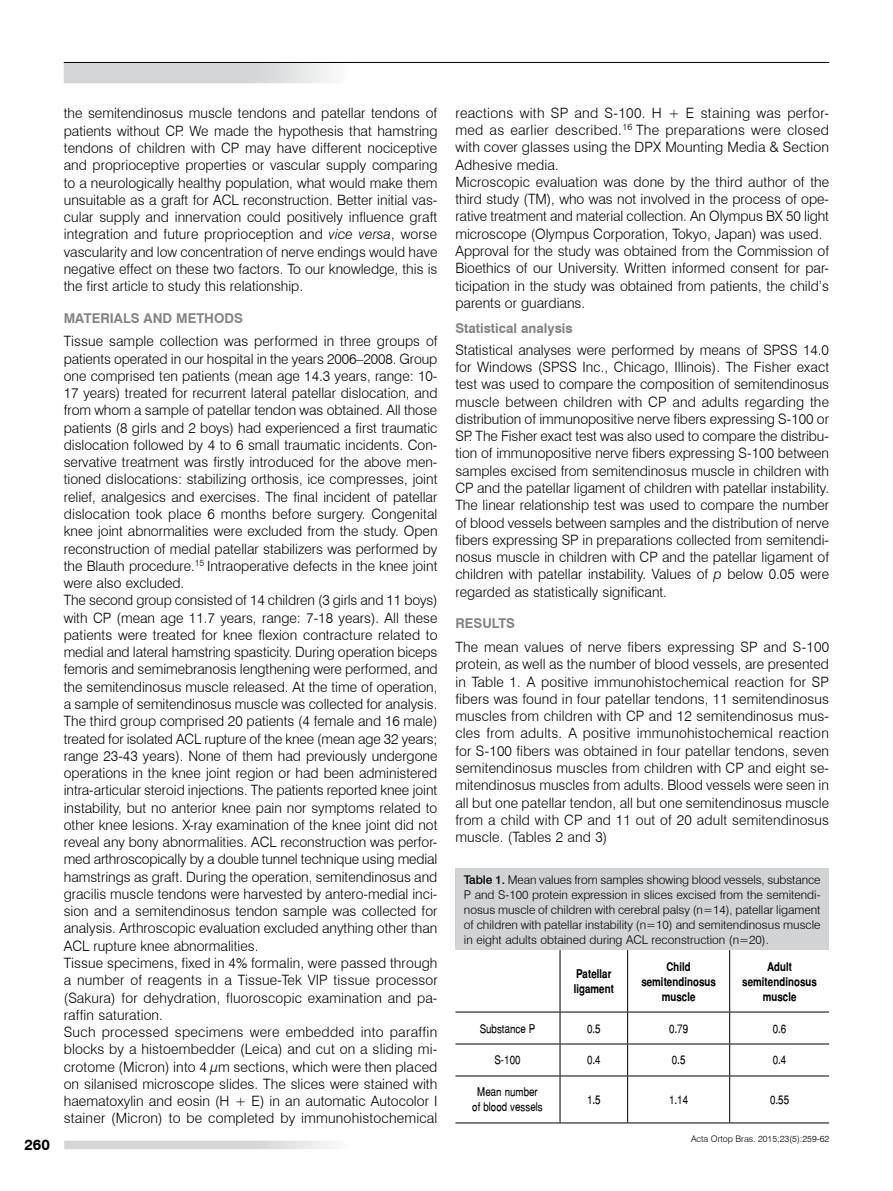
<style>
.page{position:relative;width:893px;height:1191px;background:#fff}
.page>*{position:absolute;margin:0;border:0;box-sizing:border-box;transform-origin:0 0}
.t1{font:700 15px "Swiss 721 BT";color:#000}
.t2{font:300 14.25px/17.2px "Swiss 721 BT";color:#000;text-align:justify}
.t3{font:700 13.5px "Swiss 721 BT";color:#808285}
.t4{font:300 12px/15px "Swiss 721 BT";color:#000;text-align:justify}
.t5{font:12px/15px "Helvetica Narrow";color:#000;text-align:center}
.t6{font:700 12px/15px "Helvetica Narrow";color:#000;text-align:center}
.t7{font:300 9px "Swiss 721 BT";color:#000}
.s1{font-style:italic}
.s2{font-weight:500}
</style>
<div class="page">
<svg style="left:64px;top:63px;width:267px;height:20px;background:#d7d9da"></svg>
<svg style="left:64px;top:1140px;width:267px;height:9px"></svg>
<hr style="left:64px;top:62px;width:765px;height:1px;background:#000">
<div style="left:455px;top:868px;width:374px;height:82px;background:#d1d3d4"></div>
<hr style="left:560px;top:950px;width:1px;height:61px;background:#000">
<hr style="left:627px;top:950px;width:1px;height:61px;background:#000">
<hr style="left:729px;top:950px;width:1px;height:61px;background:#000">
<hr style="left:455px;top:1011px;width:105px;height:1px;background:#000">
<hr style="left:560px;top:1011px;width:68px;height:1px;background:#000">
<hr style="left:560px;top:1012px;width:1px;height:31px;background:#000">
<hr style="left:628px;top:1011px;width:102px;height:1px;background:#000">
<hr style="left:627px;top:1012px;width:1px;height:31px;background:#000">
<hr style="left:730px;top:1011px;width:99px;height:1px;background:#000">
<hr style="left:729px;top:1012px;width:1px;height:31px;background:#000">
<hr style="left:455px;top:1043px;width:105px;height:1px;background:#000">
<hr style="left:560px;top:1043px;width:68px;height:1px;background:#000">
<hr style="left:560px;top:1044px;width:1px;height:31px;background:#000">
<hr style="left:628px;top:1043px;width:102px;height:1px;background:#000">
<hr style="left:627px;top:1044px;width:1px;height:31px;background:#000">
<hr style="left:730px;top:1043px;width:99px;height:1px;background:#000">
<hr style="left:729px;top:1044px;width:1px;height:31px;background:#000">
<hr style="left:455px;top:1075px;width:105px;height:1px;background:#000">
<hr style="left:560px;top:1075px;width:68px;height:1px;background:#000">
<hr style="left:560px;top:1076px;width:1px;height:46px;background:#000">
<hr style="left:628px;top:1075px;width:102px;height:1px;background:#000">
<hr style="left:627px;top:1076px;width:1px;height:46px;background:#000">
<hr style="left:730px;top:1075px;width:99px;height:1px;background:#000">
<hr style="left:729px;top:1076px;width:1px;height:46px;background:#000">
<hr style="left:455px;top:1122px;width:105px;height:1px;background:#000">
<hr style="left:560px;top:1122px;width:68px;height:1px;background:#000">
<hr style="left:628px;top:1122px;width:102px;height:1px;background:#000">
<hr style="left:730px;top:1122px;width:99px;height:1px;background:#000">
<p class="t1" style="left:24px;top:1135px;width:27px">260</p>
<p class="t2" style="left:64px;top:105px;width:375px">the semitendinosus muscle tendons and patellar tendons of patients without CP. We made the hypothesis that hamstring tendons of children with CP may have different nociceptive and proprioceptive properties or vascular supply comparing to a neurologically healthy population, what would make them unsuitable as a graft for ACL reconstruction. Better initial vas&shy;cular supply and innervation could positively influence graft integration and future proprioception and <span class="s1">vice versa</span>, worse vascularity and low concentration of nerve endings would have negative effect on these two factors. To our knowledge, this is the first article to study this relationship.</p>
<p class="t3" style="left:64px;top:309px;width:181px">MATERIALS AND METHODS</p>
<p class="t2" style="left:64px;top:332px;width:375px;text-align:left">Tissue sample collection was performed in three groups of patients operated in our hospital in the years 2006–2008. Group one comprised ten patients (mean age 14.3 years, range: 10- 17 years) treated for recurrent lateral patellar dislocation, and from whom a sample of patellar tendon was obtained. All those patients (8 girls and 2 boys) had experienced a first traumatic dislocation followed by 4 to 6 small traumatic incidents. Con&shy;servative treatment was firstly introduced for the above men&shy;tioned dislocations: stabilizing orthosis, ice compresses, joint relief, analgesics and exercises. The final incident of patellar dislocation took place 6 months before surgery. Congenital knee joint abnormalities were excluded from the study. Open reconstruction of medial patellar stabilizers was performed by the Blauth procedure.<sup>15</sup> Intraoperative defects in the knee joint were also excluded.<br>The second group consisted of 14 children (3 girls and 11 boys) with CP (mean age 11.7 years, range: 7-18 years). All these patients were treated for knee flexion contracture related to medial and lateral hamstring spasticity. During operation biceps femoris and semimebranosis lengthening were performed, and the semitendinosus muscle released. At the time of operation, a sample of semitendinosus muscle was collected for analysis.<br>The third group comprised 20 patients (4 female and 16 male) treated for isolated ACL rupture of the knee (mean age 32 years; range 23-43 years). None of them had previously undergone operations in the knee joint region or had been administered intra-articular steroid injections. The patients reported knee joint instability, but no anterior knee pain nor symptoms related to other knee lesions. X-ray examination of the knee joint did not reveal any bony abnormalities. ACL reconstruction was perfor&shy;med arthroscopically by a double tunnel technique using medial hamstrings as graft. During the operation, semitendinosus and gracilis muscle tendons were harvested by antero-medial inci&shy;sion and a semitendinosus tendon sample was collected for analysis. Arthroscopic evaluation excluded anything other than ACL rupture knee abnormalities.<br>Tissue specimens, fixed in 4% formalin, were passed through a number of reagents in a Tissue-Tek VIP tissue processor (Sakura) for dehydration, fluoroscopic examination and pa&shy;raffin saturation.<br>Such processed specimens were embedded into paraffin blocks by a histoembedder (Leica) and cut on a sliding mi&shy;crotome (Micron) into 4 μm sections, which were then placed on silanised microscope slides. The slices were stained with haematoxylin and eosin (H + E) in an automatic Autocolor I stainer (Micron) to be completed by immunohistochemical</p>
<p class="t2" style="left:455px;top:104px;width:375px;text-align:left">reactions with SP and S-100. H + E staining was perfor&shy;med as earlier described.<sup>16</sup> The preparations were closed with cover glasses using the DPX Mounting Media &amp; Section Adhesive media.<br>Microscopic evaluation was done by the third author of the third study (TM), who was not involved in the process of ope&shy;rative treatment and material collection. An Olympus BX 50 light microscope (Olympus Corporation, Tokyo, Japan) was used.<br>Approval for the study was obtained from the Commission of Bioethics of our University. Written informed consent for par&shy;ticipation in the study was obtained from patients, the child’s parents or guardians.</p>
<p class="t3" style="left:455px;top:320px;width:119px">Statistical analysis</p>
<p class="t2" style="left:455px;top:341px;width:375px">Statistical analyses were performed by means of SPSS 14.0 for Windows (SPSS Inc., Chicago, Illinois). The Fisher exact test was used to compare the composition of semitendinosus muscle between children with CP and adults regarding the distribution of immunopositive nerve fibers expressing S-100 or SP. The Fisher exact test was also used to compare the distribu&shy;tion of immunopositive nerve fibers expressing S-100 between samples excised from semitendinosus muscle in children with CP and the patellar ligament of children with patellar instability.<br>The linear relationship test was used to compare the number of blood vessels between samples and the distribution of nerve fibers expressing SP in preparations collected from semitendi&shy;nosus muscle in children with CP and the patellar ligament of children with patellar instability. Values of <span class="s1">p</span> below 0.05 were regarded as statistically significant.</p>
<p class="t3" style="left:455px;top:615px;width:61px">RESULTS</p>
<p class="t2" style="left:455px;top:638px;width:375px">The mean values of nerve fibers expressing SP and S-100 protein, as well as the number of blood vessels, are presented in Table 1. A positive immunohistochemical reaction for SP fibers was found in four patellar tendons, 11 semitendinosus muscles from children with CP and 12 semitendinosus mus&shy;cles from adults. A positive immunohistochemical reaction for S-100 fibers was obtained in four patellar tendons, seven semitendinosus muscles from children with CP and eight se&shy;mitendinosus muscles from adults. Blood vessels were seen in all but one patellar tendon, all but one semitendinosus muscle from a child with CP and 11 out of 20 adult semitendinosus muscle. (Tables 2 and 3)</p>
<p class="t4" style="left:464px;top:871px;width:358px"><span class="s2">Table 1.</span> Mean values from samples showing blood vessels, substance P and S-100 protein expression in slices excised from the semitendi&shy;nosus muscle of children with cerebral palsy (n=14), patellar ligament of children with patellar instability (n=10) and semitendinosus muscle in eight adults obtained during ACL reconstruction (n=20).</p>
<p class="t6" style="left:574px;top:966px;width:42px;text-align:left">Patellar ligament</p>
<p class="t6" style="left:641px;top:958px;width:76px">Child semitendinosus muscle</p>
<p class="t6" style="left:742px;top:958px;width:76px">Adult semitendinosus muscle</p>
<p class="t5" style="left:480px;top:1020px;width:57px">Substance P</p>
<p class="t5" style="left:587px;top:1020px;width:15px">0.5</p>
<p class="t5" style="left:669px;top:1020px;width:21px">0.79</p>
<p class="t5" style="left:773px;top:1020px;width:15px">0.6</p>
<p class="t5" style="left:494px;top:1052px;width:28px">S-100</p>
<p class="t5" style="left:587px;top:1052px;width:15px">0.4</p>
<p class="t5" style="left:672px;top:1052px;width:15px">0.5</p>
<p class="t5" style="left:773px;top:1052px;width:15px">0.4</p>
<p class="t5" style="left:472px;top:1084px;width:72px">Mean number of blood vessels</p>
<p class="t5" style="left:587px;top:1092px;width:15px">1.5</p>
<p class="t5" style="left:669px;top:1092px;width:21px">1.14</p>
<p class="t5" style="left:770px;top:1092px;width:21px">0.55</p>
<p class="t7" style="left:691px;top:1133px;width:140px">Acta Ortop Bras. 2015;23(5):259-62</p>
</div>
